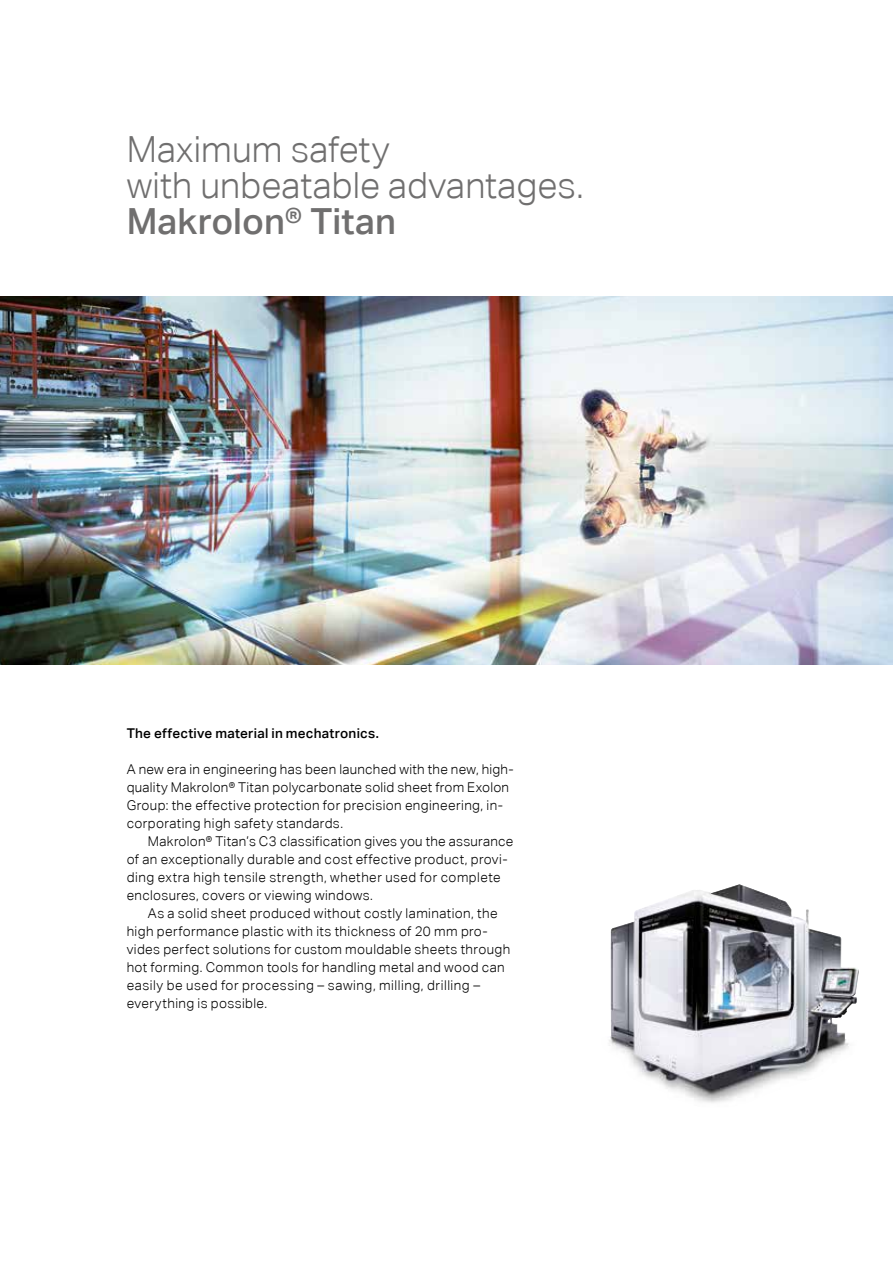
<style>
.page{position:relative;width:893px;height:1263px;background:#fff}
.page>*{position:absolute;margin:0;border:0;box-sizing:border-box;transform-origin:0 0}
.t1{font:300 36px/36px "Aktiv Grotesk";letter-spacing:.005em;color:#706f6f}
.t2{font:500 36px "Aktiv Grotesk";letter-spacing:.005em;color:#706f6f}
.t3{font:300 13.5px/18px "Aktiv Grotesk";letter-spacing:.03em;color:#000}
.t4{font:500 13.5px "Aktiv Grotesk";letter-spacing:.02em;color:#000}
</style>
<div class="page">
<img style="left:609px;top:884px;width:250px;height:219px">
<img style="left:0;top:297px;width:893px;height:367px">
<h1 class="t1" style="left:127px;top:131px;width:458px">Maximum safety<br>with unbeatable advantages.</h1>
<h1 class="t2" style="left:127px;top:199px;width:271px">Makrolon® Titan</h1>
<p class="t4" style="left:127px;top:725px;width:254px">The effective material in mechatronics.</p>
<p class="t3" style="left:127px;top:760px;width:389px">A new era in engineering has been launched with the new, high&shy;quality Makrolon® Titan polycarbonate solid sheet from Exolon Group: the effective protection for precision engineering, in&shy;corporating high safety standards.</p>
<p class="t3" style="left:127px;top:832px;width:388px;text-indent:21px">Makrolon® Titan’s C3 classification gives you the assurance of an exceptionally durable and cost effective product, provi&shy;ding extra high tensile strength, whether used for complete enclosures, covers or viewing windows.</p>
<p class="t3" style="left:127px;top:904px;width:385px;text-indent:21px">As a solid sheet produced without costly lamination, the high performance plastic with its thickness of 20 mm pro&shy;vides perfect solutions for custom mouldable sheets through hot forming. Common tools for handling metal and wood can easily be used for processing – sawing, milling, drilling – everything is possible.</p>
</div>
